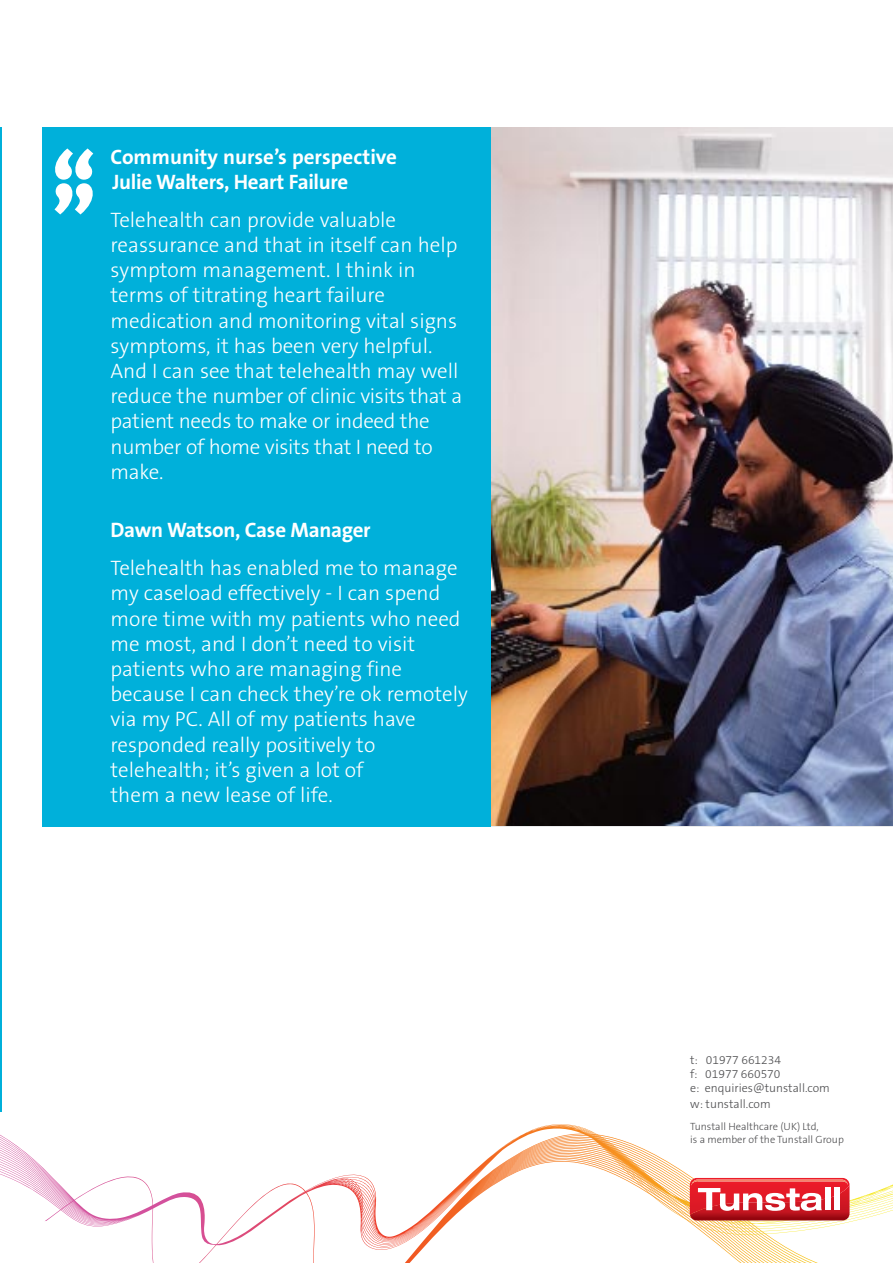
<style>
.page{position:relative;width:893px;height:1263px;background:#fff}
.page>*{position:absolute;margin:0;border:0;box-sizing:border-box;transform-origin:0 0}
.t1{font:900 78px "The Sans B W9";color:#fff}
.t2{font:300 21px/25.2px "The Sans B W3";color:#fff}
.t3{font:700 21px/24.5px "The Sans B W7";letter-spacing:-.015em;color:#fff}
.t4{font:300 12px/14.4px "The Sans B W3";color:#4c4c4e}
.t5{font:300 10.5px/12.6px "The Sans B W3";color:#4c4c4e}
</style>
<div class="page">
<img style="left:491px;top:128px;width:402px;height:697px">
<svg style="left:45px;top:1133px;width:800px;height:130px"></svg>
<svg style="left:526px;top:1125px;width:366px;height:98px"></svg>
<div style="left:825px;top:1187px;width:5px;height:23px;background:#fff"></div>
<div style="left:834px;top:1187px;width:5px;height:23px;background:#fff"></div>
<div style="left:43px;top:128px;width:448px;height:699px;background:#00b0da"></div>
<hr style="left:0;top:128px;width:1px;height:984px;background:#00b0da">
<h1 class="t1" style="left:52px;top:135px;width:45px">“</h1>
<h1 class="t1" style="left:96px;top:227px;width:45px;rotate:-180deg">“</h1>
<p class="t3" style="left:111px;top:146px;width:288px">Community nurse’s perspective<br>Julie Walters, Heart Failure</p>
<p class="t2" style="left:111px;top:209px;width:353px">Telehealth can provide valuable reassurance and that in itself can help symptom management. I think in terms of titrating heart failure medication and monitoring vital signs symptoms, it has been very helpful.<br>And I can see that telehealth may well reduce the number of clinic visits that a patient needs to make or indeed the number of home visits that I need to make.</p>
<p class="t3" style="left:111px;top:519px;width:262px">Dawn Watson, Case Manager</p>
<p class="t2" style="left:111px;top:557px;width:359px">Telehealth has enabled me to manage my caseload effectively - I can spend more time with my patients who need me most, and I don’t need to visit patients who are managing fine because I can check they’re ok remotely via my PC. All of my patients have responded really positively to telehealth; it’s given a lot of<br>them a new lease of life.</p>
<p class="t4" style="left:690px;top:1053px;width:141px">t: 01977 661234<br>f: 01977 660570<br>e: enquiries@tunstall.com</p>
<p class="t4" style="left:690px;top:1098px;width:82px">w: tunstall.com</p>
<p class="t5" style="left:690px;top:1121px;width:155px">Tunstall Healthcare (UK) Ltd,<br>is a member of the Tunstall Group</p>
</div>
